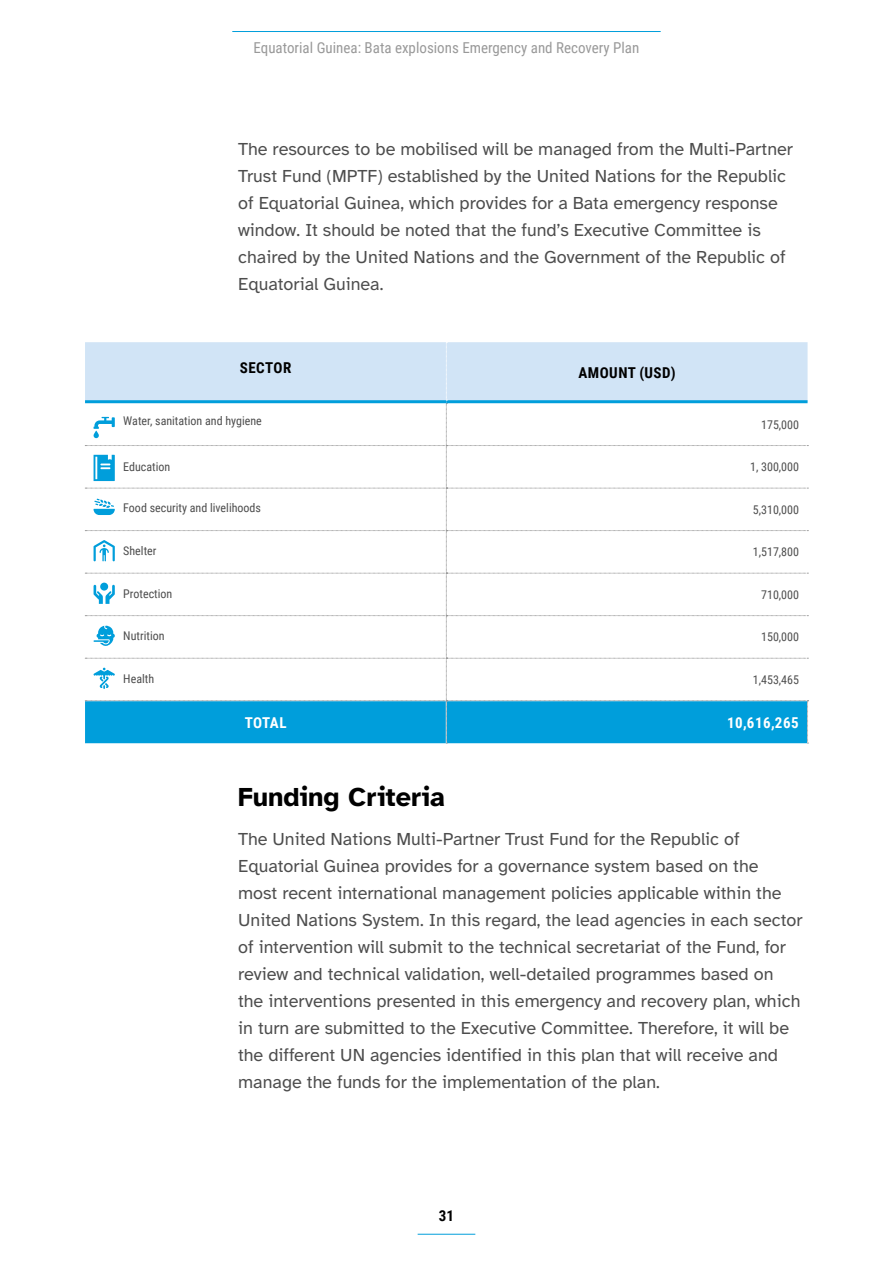
<style>
.page{position:relative;width:893px;height:1263px;background:#fff}
.page>*{position:absolute;margin:0;border:0;box-sizing:border-box;transform-origin:0 0}
.Body_h2{font:700 27px "Atkinson Hyperlegible";color:#000}
.Body_text{font:18px/27px "Atkinson Hyperlegible";color:#4d4d4d}
.t1{font:15px "Roboto Condensed";color:#999}
.Table_header{font:700 15px "Roboto Condensed";letter-spacing:.035em;color:#000}
.Table_header-2{font:700 15px "Roboto Condensed";letter-spacing:.035em;color:#fff}
.Table_text{font:12px "Roboto Condensed";color:#4d4d4d}
.Table_figures{font:12px "Roboto Condensed";color:#4d4d4d}
</style>
<div class="page">
<hr style="left:232px;top:31px;width:429px;height:1px;background:#009edb">
<hr style="left:418px;top:1234px;width:57px;height:1px;background:#009edb">
<svg style="left:85px;top:342px;width:723px;height:402px"></svg>
<p class="t1" style="left:254px;top:37px;width:387px">Equatorial Guinea: Bata explosions Emergency and Recovery Plan</p>
<p class="Body_text" style="left:238px;top:135px;width:556px">The resources to be mobilised will be managed from the Multi-Partner Trust Fund (MPTF) established by the United Nations for the Republic of Equatorial Guinea, which provides for a Bata emergency response window. It should be noted that the fund’s Executive Committee is chaired by the United Nations and the Government of the Republic of Equatorial Guinea.</p>
<p class="Table_header" style="left:240px;top:357px;width:53px">SECTOR</p>
<p class="Table_header" style="left:578px;top:362px;width:99px">AMOUNT (USD)</p>
<p class="Table_text" style="left:123px;top:412px;width:140px">Water, sanitation and hygiene</p>
<p class="Table_figures" style="left:761px;top:416px;width:39px">175,000</p>
<p class="Table_text" style="left:123px;top:458px;width:49px">Education</p>
<p class="Table_figures" style="left:750px;top:459px;width:50px">1, 300,000</p>
<p class="Table_text" style="left:123px;top:499px;width:139px">Food security and livelihoods</p>
<p class="Table_figures" style="left:753px;top:501px;width:48px">5,310,000</p>
<p class="Table_text" style="left:123px;top:543px;width:35px">Shelter</p>
<p class="Table_figures" style="left:753px;top:544px;width:48px">1,517,800</p>
<p class="Table_text" style="left:123px;top:585px;width:51px">Protection</p>
<p class="Table_figures" style="left:761px;top:586px;width:39px">710,000</p>
<p class="Table_text" style="left:123px;top:627px;width:43px">Nutrition</p>
<p class="Table_figures" style="left:761px;top:629px;width:39px">150,000</p>
<p class="Table_text" style="left:123px;top:670px;width:32px">Health</p>
<p class="Table_figures" style="left:753px;top:671px;width:48px">1,453,465</p>
<p class="Table_header-2" style="left:245px;top:712px;width:43px">TOTAL</p>
<p class="Table_header-2" style="left:727px;top:712px;width:73px">10,616,265</p>
<p class="Body_h2" style="left:238px;top:781px;width:208px">Funding Criteria</p>
<p class="Body_text" style="left:238px;top:826px;width:566px">The United Nations Multi-Partner Trust Fund for the Republic of Equatorial Guinea provides for a governance system based on the<br>most recent international management policies applicable within the United Nations System. In this regard, the lead agencies in each sector of intervention will submit to the technical secretariat of the Fund, for review and technical validation, well-detailed programmes based on the interventions presented in this emergency and recovery plan, which in turn are submitted to the Executive Committee. Therefore, it will be the different UN agencies identified in this plan that will receive and manage the funds for the implementation of the plan.</p>
<p class="Table_header" style="left:439px;top:1205px;width:17px">31</p>
</div>
